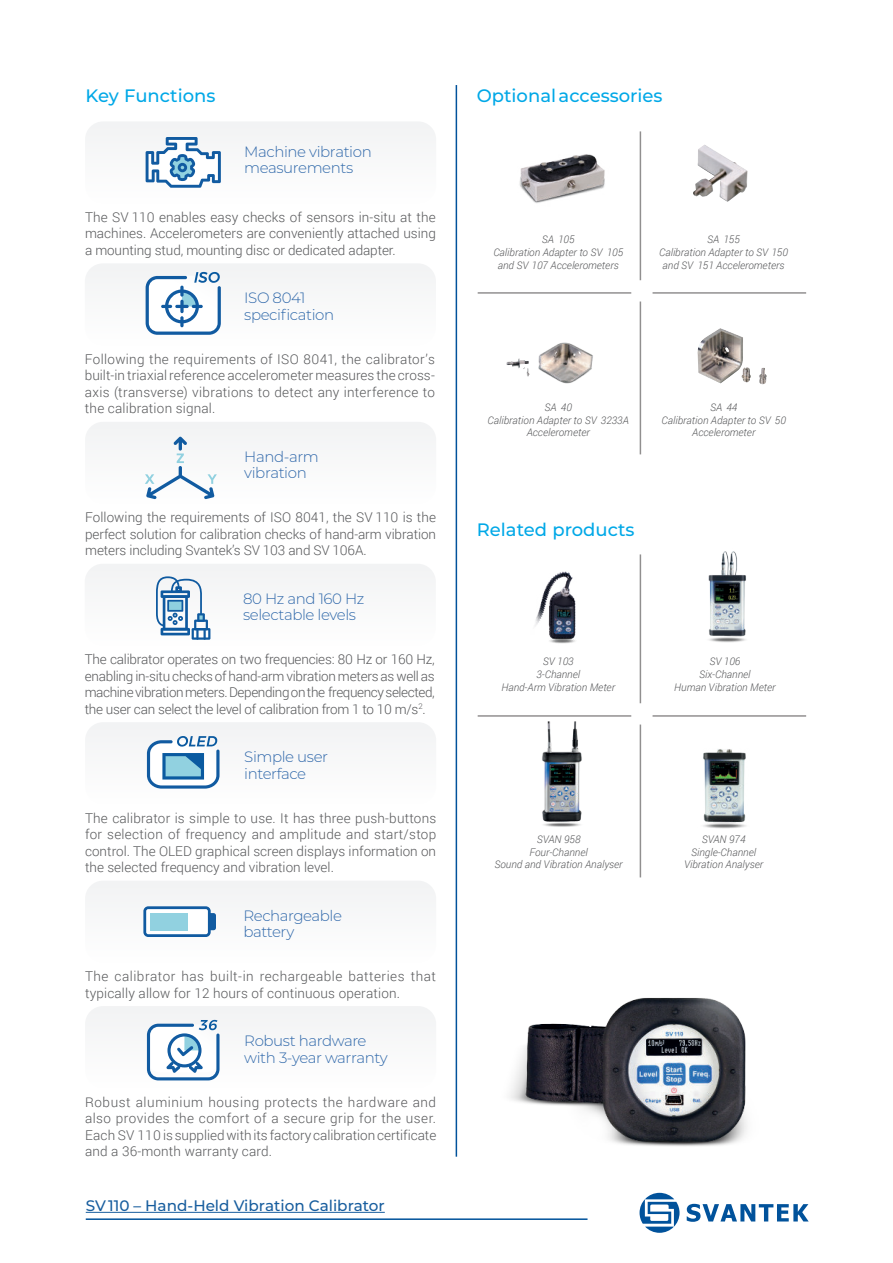
<style>
.page{position:relative;width:893px;height:1263px;background:#fff}
.page>*{position:absolute;margin:0;border:0;box-sizing:border-box;transform-origin:0 0}
.t1{font:500 18px "Montserrat";color:#00a8e7}
.t2{font:500 15.15px "Montserrat";color:#175d9e}
.t3{font:300 15px/16.5px "Montserrat";letter-spacing:-.025em;color:#2f68aa}
.t4{font:300 13.5px/16.5px "Roboto";color:#57585a;text-align:justify}
.t5{font:300 13.5px/16.5px "Roboto";letter-spacing:.03em;color:#57585a}
.t6{font:italic 300 10.5px/12.6px "Roboto";color:#57585a;text-align:center}
</style>
<div class="page">
<hr style="left:456px;top:85px;width:1px;height:1072px;background:#01529b">
<div style="left:85px;top:722px;width:351px;height:82px;background:#f2f3f4;border-radius:18px"></div>
<svg style="left:147px;top:736px;width:73px;height:53px"></svg>
<div style="left:85px;top:1006px;width:351px;height:82px;background:#f2f3f4;border-radius:18px"></div>
<svg style="left:147px;top:1020px;width:73px;height:60px"></svg>
<div style="left:85px;top:422px;width:351px;height:82px;background:#f2f3f4;border-radius:18px"></div>
<svg style="left:145px;top:437px;width:72px;height:62px"></svg>
<div style="left:85px;top:881px;width:351px;height:82px;background:#f2f3f4;border-radius:18px"></div>
<svg style="left:143px;top:906px;width:73px;height:31px"></svg>
<div style="left:85px;top:564px;width:351px;height:82px;background:#f2f3f4;border-radius:18px"></div>
<svg style="left:156px;top:576px;width:54px;height:64px"></svg>
<div style="left:85px;top:121px;width:351px;height:82px;background:#f2f3f4;border-radius:18px"></div>
<svg style="left:146px;top:137px;width:75px;height:51px"></svg>
<img style="left:708px;top:551px;width:38px;height:92px">
<img style="left:535px;top:571px;width:41px;height:73px">
<img style="left:542px;top:721px;width:40px;height:106px">
<img style="left:703px;top:749px;width:43px;height:80px">
<img style="left:693px;top:145px;width:55px;height:57px">
<hr style="left:478px;top:292px;width:153px;height:2px;background:#231f20">
<hr style="left:652px;top:292px;width:154px;height:2px;background:#231f20">
<hr style="left:478px;top:715px;width:153px;height:2px;background:#231f20">
<hr style="left:652px;top:715px;width:154px;height:2px;background:#231f20">
<hr style="left:640px;top:301px;width:1px;height:153px;background:#231f20">
<hr style="left:640px;top:131px;width:1px;height:149px;background:#231f20">
<hr style="left:640px;top:724px;width:1px;height:153px;background:#231f20">
<hr style="left:640px;top:554px;width:1px;height:149px;background:#231f20">
<img style="left:506px;top:342px;width:87px;height:42px">
<img style="left:698px;top:328px;width:65px;height:55px">
<div style="left:85px;top:263px;width:351px;height:82px;background:#f2f3f4;border-radius:18px"></div>
<svg style="left:146px;top:272px;width:75px;height:63px"></svg>
<img style="left:519px;top:154px;width:86px;height:49px">
<img style="left:509px;top:998px;width:238px;height:148px">
<svg style="left:640px;top:1193px;width:39px;height:40px"></svg>
<svg style="left:687px;top:1204px;width:122px;height:18px"></svg>
<hr style="left:86px;top:1212px;width:299px;height:1px;background:#175d9e">
<hr style="left:86px;top:1218px;width:501px;height:2px;background:#01529b">
<h1 class="t1" style="left:85px;top:87px;width:131px">Key Functions</h1>
<h1 class="t1" style="left:477px;top:87px;width:187px">Optional accessories</h1>
<p class="t3" style="left:244px;top:144px;width:129px">Machine vibration measurements</p>
<p class="t4" style="left:85px;top:208px;width:352px">The SV 110 enables easy checks of sensors in-situ at the machines. Accelerometers are conveniently attached using a mounting stud, mounting disc or dedicated adapter.</p>
<p class="t3" style="left:244px;top:291px;width:92px">ISO 8041 specification</p>
<p class="t4" style="left:85px;top:352px;width:352px">Following the requirements of ISO 8041, the calibrator’s built-in triaxial reference accelerometer measures the cross&shy;axis (transverse) vibrations to detect any interference to the calibration signal.</p>
<p class="t3" style="left:244px;top:449px;width:76px">Hand-arm vibration</p>
<p class="t4" style="left:85px;top:509px;width:352px">Following the requirements of ISO 8041, the SV 110 is the perfect solution for calibration checks of hand-arm vibration meters including Svantek’s SV 103 and SV 106A.</p>
<p class="t3" style="left:243px;top:591px;width:123px">80 Hz and 160 Hz selectable levels</p>
<p class="t4" style="left:85px;top:652px;width:352px">The calibrator operates on two frequencies: 80 Hz or 160 Hz, enabling in-situ checks of hand-arm vibration meters as well as machine vibration meters. Depending on the frequency selected, the user can select the level of calibration from 1 to 10 m/s<sup>2</sup>.</p>
<p class="t3" style="left:244px;top:750px;width:85px">Simple user interface</p>
<p class="t4" style="left:85px;top:810px;width:353px">The calibrator is simple to use. It has three push-buttons for selection of frequency and amplitude and start/stop control. The OLED graphical screen displays information on the selected frequency and vibration level.</p>
<p class="t3" style="left:243px;top:908px;width:100px">Rechargeable battery</p>
<p class="t5" style="left:85px;top:969px;width:352px">The calibrator has built-in rechargeable batteries that typically allow for 12 hours of continuous operation.</p>
<p class="t3" style="left:244px;top:1034px;width:145px">Robust hardware with 3-year warranty</p>
<p class="t4" style="left:85px;top:1094px;width:353px">Robust aluminium housing protects the hardware and also provides the comfort of a secure grip for the user.<br>Each SV 110 is supplied with its factory calibration certificate and a 36-month warranty card.</p>
<p class="t2" style="left:86px;top:1198px;width:301px">SV 110 – Hand-Held Vibration Calibrator</p>
<p class="t6" style="left:493px;top:233px;width:131px">SA 105<br>Calibration Adapter to SV 105 and SV 107 Accelerometers</p>
<p class="t6" style="left:659px;top:233px;width:130px">SA 155<br>Calibration Adapter to SV 150 and SV 151 Accelerometers</p>
<p class="t6" style="left:488px;top:401px;width:143px">SA 40<br>Calibration Adapter to SV 3233A<br>Accelerometer</p>
<p class="t6" style="left:662px;top:401px;width:126px">SA 44<br>Calibration Adapter to SV 50<br>Accelerometer</p>
<h1 class="t1" style="left:477px;top:521px;width:159px">Related products</h1>
<p class="t6" style="left:501px;top:656px;width:115px">SV 103<br>3-Channel<br>Hand-Arm Vibration Meter</p>
<p class="t6" style="left:674px;top:656px;width:103px">SV 106<br>Six-Channel<br>Human Vibration Meter</p>
<p class="t6" style="left:495px;top:834px;width:130px">SVAN 958<br>Four-Channel<br>Sound and Vibration Analyser</p>
<p class="t6" style="left:684px;top:834px;width:81px">SVAN 974<br>Single-Channel<br>Vibration Analyser</p>
</div>
